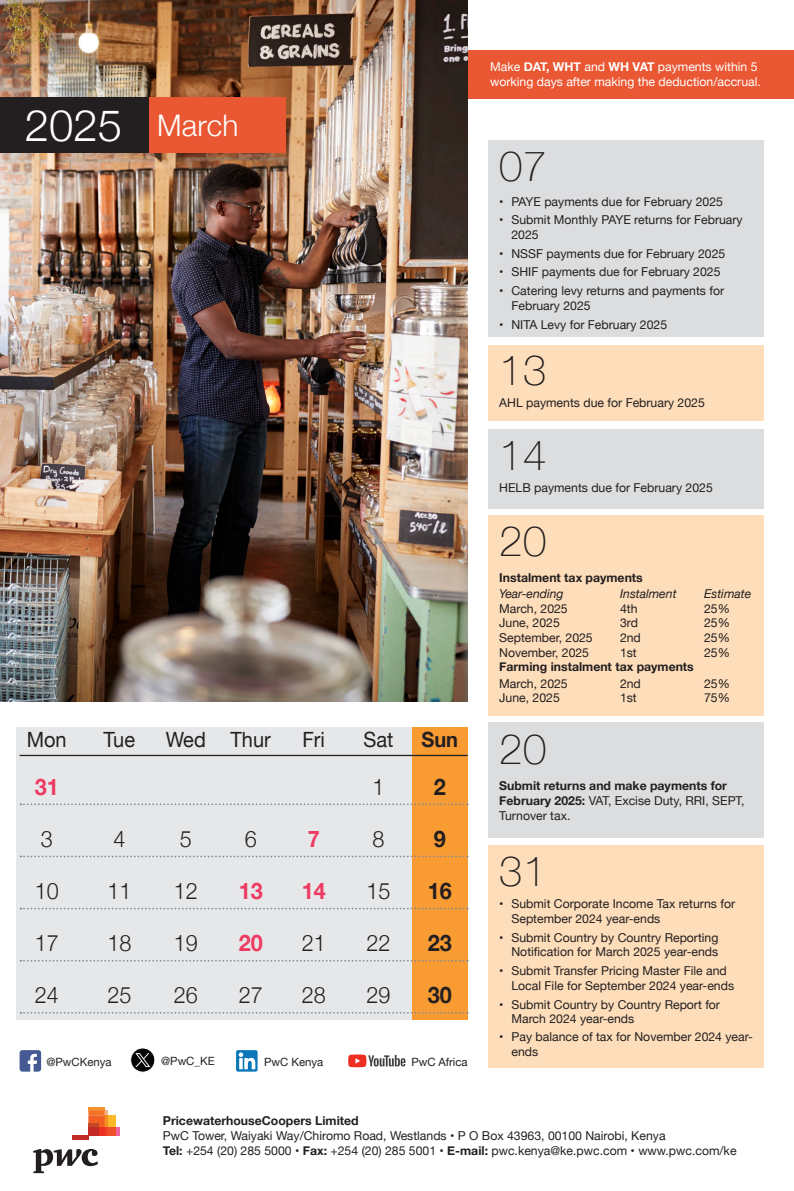
<style>
.page{position:relative;width:794px;height:1191px;background:#fff}
.page>*{position:absolute;margin:0;border:0;box-sizing:border-box;transform-origin:0 0}
.t1{font:300 43.75px "Helvetica Neue";color:#fff}
.t2{font:100 42px "Helvetica Neue";letter-spacing:.01em;color:#231f20}
.t3{font:300 29.75px "Helvetica Neue";letter-spacing:.01em;color:#fff}
.t4{font:300 22.75px "Helvetica Neue";color:#231f20;scale:.95 1}
.t5{font:700 22.75px "Helvetica Neue";color:#ef3b62;scale:.95 1}
.t6{font:700 22.75px "Helvetica Neue";color:#231f20;scale:.95 1}
.t7{font:21px "Helvetica Neue";color:#231f20;scale:.95 1}
.t8{font:700 21px "Helvetica Neue";color:#231f20;scale:.95 1}
.Body_text{font:12.25px/14.7px "Helvetica Neue";color:#231f20}
.t9{font:700 12.25px/14.7px "Helvetica Neue";color:#231f20}
.t10{font:12.25px/14.7px "Helvetica Neue";color:#fff}
.t11{font:italic 12.25px "Helvetica Neue";color:#231f20}
.Body_text-2{font:11.38px "Helvetica Neue";color:#231f20}
.s1{font-weight:700}
.s2{font-weight:400}
</style>
<div class="page">
<div style="left:461px;top:50px;width:333px;height:48px;background:#ea5733"></div>
<div style="left:16px;top:727px;width:398px;height:292px;background:#e6e7e9"></div>
<div style="left:412px;top:727px;width:56px;height:292px;background:#f89b33"></div>
<div style="left:488px;top:723px;width:276px;height:115px;background:#dcdddf"></div>
<div style="left:488px;top:845px;width:276px;height:222px;background:#fdddba"></div>
<div style="left:488px;top:515px;width:276px;height:200px;background:#fdddba"></div>
<div style="left:488px;top:345px;width:276px;height:75px;background:#fdddba"></div>
<div style="left:488px;top:429px;width:276px;height:80px;background:#dcdddf"></div>
<div style="left:488px;top:140px;width:276px;height:196px;background:#dcdddf"></div>
<svg style="left:33px;top:1149px;width:65px;height:24px"></svg>
<svg style="left:116px;top:1127px;width:4px;height:8px"></svg>
<hr style="left:88px;top:1107px;width:16px;height:3px;background:#f7932e">
<div style="left:108px;top:1115px;width:8px;height:12px;background:#fcb825"></div>
<div style="left:108px;top:1127px;width:8px;height:8px;background:#f05128"></div>
<svg style="left:88px;top:1110px;width:20px;height:25px"></svg>
<div style="left:98px;top:1127px;width:6px;height:8px;background:#ee3022"></div>
<hr style="left:88px;top:1123px;width:10px;height:4px;background:#c54826">
<div style="left:88px;top:1127px;width:10px;height:8px;background:#c32a25"></div>
<hr style="left:72px;top:1135px;width:16px;height:4px;background:#c32a25">
<hr style="left:20px;top:755px;width:448px;height:1px;background:#231f20">
<svg style="left:20px;top:803px;width:448px;height:2px"></svg>
<svg style="left:20px;top:855px;width:448px;height:2px"></svg>
<svg style="left:20px;top:907px;width:448px;height:2px"></svg>
<svg style="left:20px;top:959px;width:448px;height:2px"></svg>
<svg style="left:20px;top:1012px;width:448px;height:1px"></svg>
<svg style="left:20px;top:1050px;width:21px;height:21px"></svg>
<div style="left:131px;top:1048px;width:24px;height:24px;background:#040503;border-radius:50%"></div>
<div style="left:131px;top:1048px;width:24px;height:24px;border:1px solid #fff;border-radius:50%"></div>
<svg style="left:135px;top:1053px;width:15px;height:14px"></svg>
<svg style="left:236px;top:1050px;width:21px;height:21px"></svg>
<svg style="left:348px;top:1054px;width:57px;height:13px"></svg>
<img style="left:0;top:0;width:468px;height:701px">
<div style="left:0;top:97px;width:154px;height:55px;background:#231f20"></div>
<div style="left:149px;top:97px;width:137px;height:55px;background:#ea5733"></div>
<p class="t1" style="left:25px;top:90px;width:99px">2025</p>
<p class="t3" style="left:157px;top:102px;width:83px">March</p>
<p class="t7" style="left:27px;top:725px;width:44px">Mon</p>
<p class="t7" style="left:104px;top:725px;width:35px">Tue</p>
<p class="t7" style="left:166px;top:725px;width:112px">Wed Thur</p>
<p class="t7" style="left:302px;top:725px;width:25px">Fri</p>
<p class="t7" style="left:363px;top:725px;width:33px">Sat</p>
<p class="t8" style="left:421px;top:723px;width:40px">Sun</p>
<p class="t5" style="left:35px;top:768px;width:27px">31</p>
<p class="t4" style="left:372px;top:768px;width:14px">1</p>
<p class="t6" style="left:434px;top:768px;width:14px">2</p>
<p class="t4" style="left:41px;top:820px;width:14px">3</p>
<p class="t4" style="left:113px;top:820px;width:14px">4</p>
<p class="t4" style="left:180px;top:820px;width:14px">5</p>
<p class="t4" style="left:245px;top:820px;width:14px">6</p>
<p class="t5" style="left:308px;top:820px;width:14px">7</p>
<p class="t4" style="left:372px;top:820px;width:14px">8</p>
<p class="t6" style="left:434px;top:820px;width:14px">9</p>
<p class="t4" style="left:35px;top:872px;width:27px">10</p>
<p class="t4" style="left:107px;top:872px;width:27px">11</p>
<p class="t4" style="left:174px;top:872px;width:27px">12</p>
<p class="t5" style="left:239px;top:873px;width:27px">13</p>
<p class="t5" style="left:302px;top:873px;width:27px">14</p>
<p class="t4" style="left:366px;top:872px;width:27px">15</p>
<p class="t6" style="left:428px;top:873px;width:27px">16</p>
<p class="t4" style="left:35px;top:924px;width:27px">17</p>
<p class="t4" style="left:107px;top:924px;width:27px">18</p>
<p class="t4" style="left:174px;top:924px;width:27px">19</p>
<p class="t5" style="left:239px;top:925px;width:27px">20</p>
<p class="t4" style="left:302px;top:924px;width:27px">21</p>
<p class="t4" style="left:366px;top:924px;width:27px">22</p>
<p class="t6" style="left:428px;top:925px;width:27px">23</p>
<p class="t4" style="left:35px;top:976px;width:27px">24</p>
<p class="t4" style="left:107px;top:976px;width:27px">25</p>
<p class="t4" style="left:174px;top:976px;width:27px">26</p>
<p class="t4" style="left:239px;top:976px;width:27px">27</p>
<p class="t4" style="left:302px;top:976px;width:27px">28</p>
<p class="t4" style="left:366px;top:976px;width:27px">29</p>
<p class="t6" style="left:428px;top:977px;width:27px">30</p>
<p class="Body_text-2" style="left:46px;top:1054px;width:67px">@PwCKenya</p>
<p class="Body_text-2" style="left:161px;top:1052px;width:55px">@PwC_KE</p>
<p class="Body_text-2" style="left:264px;top:1053px;width:61px">PwC Kenya</p>
<p class="Body_text-2" style="left:411px;top:1053px;width:58px">PwC Africa</p>
<p class="t10" style="left:490px;top:60px;width:272px">Make <span class="s1">DAT, WHT</span> and <span class="s1">WH VAT</span> payments within 5 working days after making the deduction/accrual.</p>
<p class="t2" style="left:499px;top:134px;width:49px">07</p>
<p class="Body_text" style="left:499px;top:195px;width:225px">• PAYE payments due for February 2025</p>
<p class="Body_text" style="left:511px;top:213px;width:233px;text-indent:-12px">• Submit Monthly PAYE returns for February<br>2025</p>
<p class="Body_text" style="left:499px;top:247px;width:228px">• NSSF payments due for February 2025</p>
<p class="Body_text" style="left:499px;top:265px;width:223px">• SHIF payments due for February 2025</p>
<p class="Body_text" style="left:511px;top:284px;width:214px;text-indent:-12px">• Catering levy returns and payments for<br>February 2025</p>
<p class="Body_text" style="left:499px;top:317px;width:169px">• NITA Levy for February 2025</p>
<p class="t2" style="left:499px;top:338px;width:49px">13</p>
<p class="Body_text" style="left:499px;top:396px;width:207px">AHL payments due for February 2025</p>
<p class="t2" style="left:499px;top:423px;width:49px">14</p>
<p class="Body_text" style="left:499px;top:481px;width:215px">HELB payments due for February 2025</p>
<p class="t2" style="left:499px;top:509px;width:49px">20</p>
<p class="t9" style="left:499px;top:570px;width:145px">Instalment tax payments</p>
<p class="t11" style="left:499px;top:584px;width:66px">Year-ending</p>
<p class="t11" style="left:620px;top:584px;width:58px">Instalment</p>
<p class="t11" style="left:704px;top:584px;width:49px">Estimate</p>
<p class="Body_text" style="left:499px;top:601px;width:70px">March, 2025</p>
<p class="Body_text" style="left:620px;top:601px;width:19px">4th</p>
<p class="Body_text" style="left:704px;top:601px;width:27px">25%</p>
<p class="Body_text" style="left:499px;top:616px;width:62px">June, 2025</p>
<p class="Body_text" style="left:620px;top:616px;width:19px">3rd</p>
<p class="Body_text" style="left:704px;top:616px;width:27px">25%</p>
<p class="Body_text" style="left:499px;top:631px;width:95px">September, 2025</p>
<p class="Body_text" style="left:620px;top:631px;width:22px">2nd</p>
<p class="Body_text" style="left:704px;top:631px;width:27px">25%</p>
<p class="Body_text" style="left:499px;top:645px;width:91px">November, 2025</p>
<p class="Body_text" style="left:620px;top:645px;width:18px">1st</p>
<p class="Body_text" style="left:704px;top:645px;width:27px">25%</p>
<p class="t9" style="left:499px;top:660px;width:196px">Farming instalment tax payments</p>
<p class="Body_text" style="left:499px;top:676px;width:70px">March, 2025</p>
<p class="Body_text" style="left:620px;top:676px;width:22px">2nd</p>
<p class="Body_text" style="left:704px;top:676px;width:27px">25%</p>
<p class="Body_text" style="left:499px;top:691px;width:62px">June, 2025</p>
<p class="Body_text" style="left:620px;top:691px;width:18px">1st</p>
<p class="Body_text" style="left:704px;top:691px;width:27px">75%</p>
<p class="t2" style="left:499px;top:716px;width:49px">20</p>
<p class="t9" style="left:499px;top:779px;width:247px">Submit returns and make payments for<br>February 2025: <span class="s2">VAT, Excise Duty, RRI, SEPT,<br>Turnover tax.</span></p>
<p class="t2" style="left:499px;top:839px;width:49px">31</p>
<p class="Body_text" style="left:511px;top:897px;width:225px;text-indent:-12px">• Submit Corporate Income Tax returns for<br>September 2024 year-ends</p>
<p class="Body_text" style="left:499px;top:930px;width:221px;text-align:right">• Submit Country by Country Reporting<br>Notification for March 2025 year-ends</p>
<p class="Body_text" style="left:511px;top:964px;width:224px;text-indent:-12px">• Submit Transfer Pricing Master File and<br>Local File for September 2024 year-ends</p>
<p class="Body_text" style="left:511px;top:997px;width:210px;text-indent:-12px">• Submit Country by Country Report for<br>March 2024 year-ends</p>
<p class="Body_text" style="left:511px;top:1030px;width:243px;text-indent:-12px">• Pay balance of tax for November 2024 year&shy;ends</p>
<p class="Body_text" style="left:163px;top:1114px;width:575px"><span class="s1">PricewaterhouseCoopers Limited<br></span>PwC Tower, Waiyaki Way/Chiromo Road, Westlands • P O Box 43963, 00100 Nairobi, Kenya<br><span class="s1">Tel:</span> +254 (20) 285 5000 • <span class="s1">Fax:</span> +254 (20) 285 5001 • <span class="s1">E-mail:</span> pwc.kenya@ke.pwc.com • www.pwc.com/ke</p>
</div>
